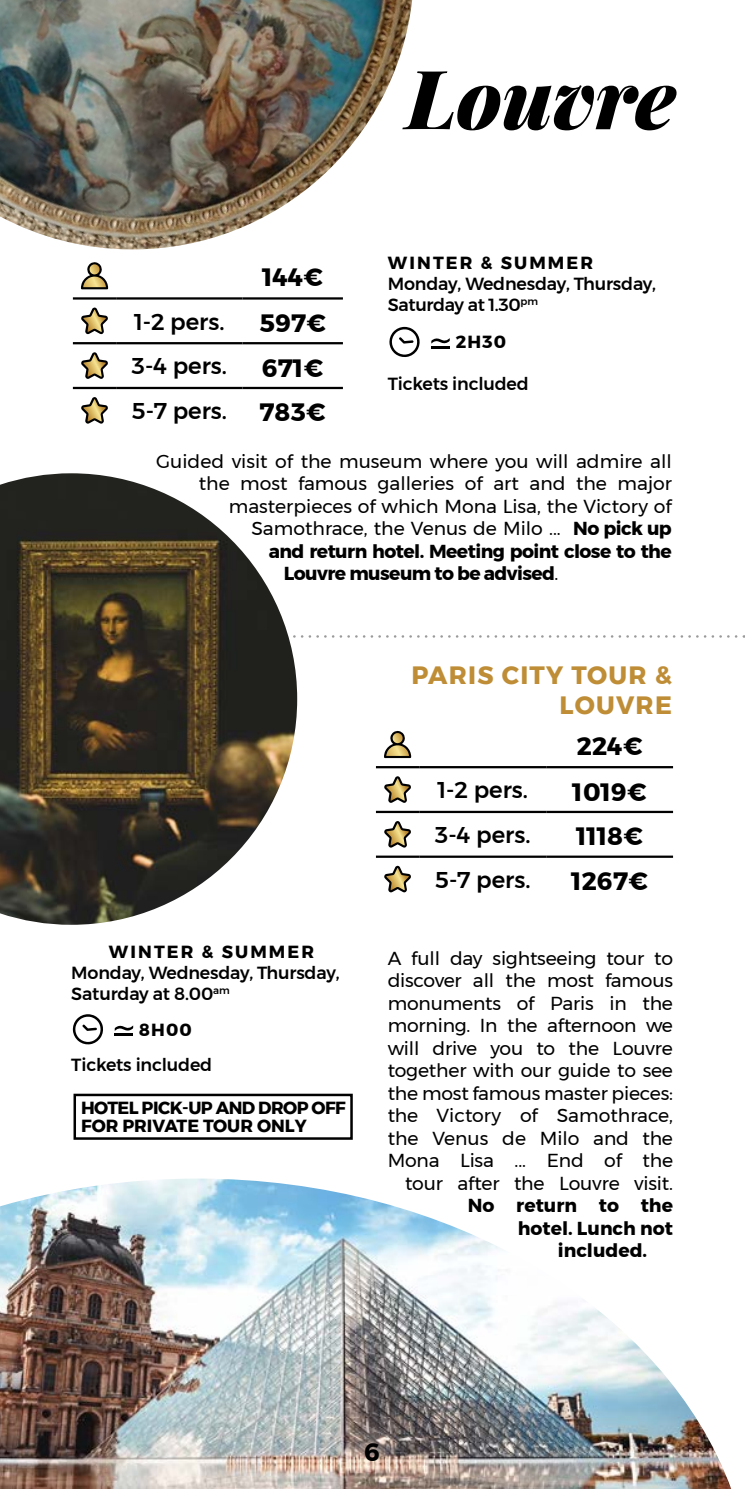
<style>
.page{position:relative;width:745px;height:1489px;background:#fff}
.page>*{position:absolute;margin:0;border:0;box-sizing:border-box;transform-origin:0 0}
.t1{font:italic 900 81.75px "Playfair Display";color:#000}
.t2{font:700 25px "Montserrat";letter-spacing:.01em;color:#000}
.t3{font:700 25px/30px "Montserrat";letter-spacing:.05em;color:#be8d36;text-align:right}
.t4{font:500 22.75px "Montserrat";color:#000}
.t5{font:18.75px/22.5px "Montserrat";letter-spacing:-.01em;color:#000;text-align:right}
.t6{font:700 18.75px "Montserrat";letter-spacing:-.03em;color:#000}
.t7{font:700 18.75px "Montserrat";color:#000}
.t8{font:500 17.5px/21px "Montserrat";letter-spacing:-.01em;color:#000}
.t9{font:700 17.5px/17.5px "Montserrat";letter-spacing:-.03em;color:#000}
.t10{font:700 17.5px "Montserrat";letter-spacing:.12em;color:#000}
.t11{font:700 17.5px "Montserrat";color:#000}
.s1{font-weight:700}
.s2{font-weight:400}
</style>
<div class="page">
<svg style="left:301px;top:635px;width:434px;height:2px"></svg>
<img style="left:0;top:0;width:412px;height:249px">
<hr style="left:73px;top:297px;width:43px;height:2px;background:#000">
<hr style="left:116px;top:297px;width:126px;height:2px;background:#000">
<hr style="left:242px;top:297px;width:101px;height:2px;background:#000">
<hr style="left:73px;top:342px;width:43px;height:2px;background:#000">
<hr style="left:116px;top:342px;width:126px;height:2px;background:#000">
<hr style="left:242px;top:342px;width:101px;height:2px;background:#000">
<hr style="left:73px;top:387px;width:43px;height:2px;background:#000">
<hr style="left:116px;top:387px;width:126px;height:2px;background:#000">
<hr style="left:242px;top:387px;width:101px;height:2px;background:#000">
<svg style="left:81px;top:262px;width:27px;height:27px"></svg>
<svg style="left:81px;top:307px;width:27px;height:27px"></svg>
<svg style="left:81px;top:352px;width:27px;height:27px"></svg>
<svg style="left:81px;top:397px;width:27px;height:26px"></svg>
<svg style="left:389px;top:327px;width:31px;height:30px"></svg>
<svg style="left:431px;top:338px;width:18px;height:10px"></svg>
<svg style="left:73px;top:1014px;width:30px;height:30px"></svg>
<svg style="left:115px;top:1025px;width:18px;height:10px"></svg>
<hr style="left:376px;top:766px;width:43px;height:2px;background:#000">
<hr style="left:419px;top:766px;width:127px;height:2px;background:#000">
<hr style="left:546px;top:766px;width:126px;height:2px;background:#000">
<hr style="left:376px;top:810px;width:43px;height:3px;background:#000">
<hr style="left:419px;top:810px;width:127px;height:3px;background:#000">
<hr style="left:546px;top:810px;width:126px;height:3px;background:#000">
<hr style="left:376px;top:855px;width:43px;height:2px;background:#000">
<hr style="left:419px;top:855px;width:127px;height:2px;background:#000">
<hr style="left:546px;top:855px;width:126px;height:2px;background:#000">
<svg style="left:384px;top:731px;width:27px;height:27px"></svg>
<svg style="left:384px;top:776px;width:27px;height:26px"></svg>
<svg style="left:384px;top:821px;width:27px;height:26px"></svg>
<svg style="left:384px;top:865px;width:27px;height:27px"></svg>
<img style="left:0;top:1178px;width:730px;height:310px">
<img style="left:0;top:473px;width:297px;height:451px">
<div style="left:73px;top:1093px;width:279px;height:46px;border:2px solid #000"></div>
<div style="left:333px;top:1411px;width:77px;height:77px;background:#fff;opacity:.84"></div>
<h2 class="t2" style="left:262px;top:257px;width:62px">144€</h2>
<p class="t4" style="left:134px;top:304px;width:92px">1-2 pers.</p>
<h2 class="t2" style="left:259px;top:303px;width:68px">597€</h2>
<p class="t4" style="left:131px;top:348px;width:97px">3-4 pers.</p>
<h2 class="t2" style="left:262px;top:347px;width:62px">671€</h2>
<p class="t4" style="left:131px;top:393px;width:97px">5-7 pers.</p>
<h2 class="t2" style="left:259px;top:392px;width:67px">783€</h2>
<h1 class="t1" style="left:406px;top:31px;width:271px">Louvre</h1>
<p class="t10" style="left:387px;top:248px;width:207px">WINTER &amp; SUMMER</p>
<p class="t8" style="left:387px;top:273px;width:269px">Monday, Wednesday, Thursday,<br>Saturday at 1.30<sup>pm</sup></p>
<p class="t11" style="left:455px;top:328px;width:52px">2H30</p>
<p class="t8" style="left:387px;top:373px;width:142px">Tickets included</p>
<p class="t5" style="left:156px;top:449px;width:516px">Guided visit of the museum where you will admire all</p>
<p class="t5" style="left:199px;top:472px;width:474px">the most famous galleries of art and the major</p>
<p class="t5" style="left:229px;top:494px;width:444px">masterpieces of which Mona Lisa, the Victory of</p>
<p class="t5" style="left:251px;top:517px;width:422px">Samothrace, the Venus de Milo ... <span class="s1">No pick up</span></p>
<p class="t6" style="left:269px;top:536px;width:404px">and return hotel. Meeting point close to the</p>
<p class="t6" style="left:284px;top:558px;width:276px">Louvre museum to be advised<span class="s2">.</span></p>
<h2 class="t3" style="left:411px;top:660px;width:262px">PARIS CITY TOUR &amp;<br>LOUVRE</h2>
<h2 class="t2" style="left:576px;top:726px;width:67px">224€</h2>
<p class="t10" style="left:109px;top:937px;width:207px">WINTER &amp; SUMMER</p>
<p class="t8" style="left:71px;top:961px;width:269px">Monday, Wednesday, Thursday,<br>Saturday at 8.00<sup>am</sup></p>
<p class="t11" style="left:139px;top:1015px;width:54px">8H00</p>
<p class="t8" style="left:71px;top:1054px;width:142px">Tickets included</p>
<p class="t9" style="left:81px;top:1099px;width:266px">HOTEL PICK-UP AND DROP OFF<br>FOR PRIVATE TOUR ONLY</p>
<p class="t4" style="left:437px;top:772px;width:92px">1-2 pers.</p>
<h2 class="t2" style="left:572px;top:771px;width:75px">1019€</h2>
<p class="t4" style="left:434px;top:817px;width:97px">3-4 pers.</p>
<h2 class="t2" style="left:576px;top:816px;width:68px">1118€</h2>
<p class="t4" style="left:434px;top:861px;width:97px">5-7 pers.</p>
<h2 class="t2" style="left:571px;top:861px;width:78px">1267€</h2>
<p class="t5" style="left:387px;top:946px;width:287px">A full day sightseeing tour to discover all the most famous monuments of Paris in the morning. In the afternoon we will drive you to the Louvre together with our guide to see the most famous master pieces: the Victory of Samothrace, the Venus de Milo and the<br>Mona Lisa ... End of the tour after the Louvre visit.</p>
<p class="t7" style="left:467px;top:1190px;width:206px">No return to the</p>
<p class="t7" style="left:517px;top:1213px;width:156px">hotel. Lunch not</p>
<p class="t7" style="left:557px;top:1235px;width:91px">included.</p>
<h2 class="t2" style="left:364px;top:1431px;width:17px">6</h2>
</div>
